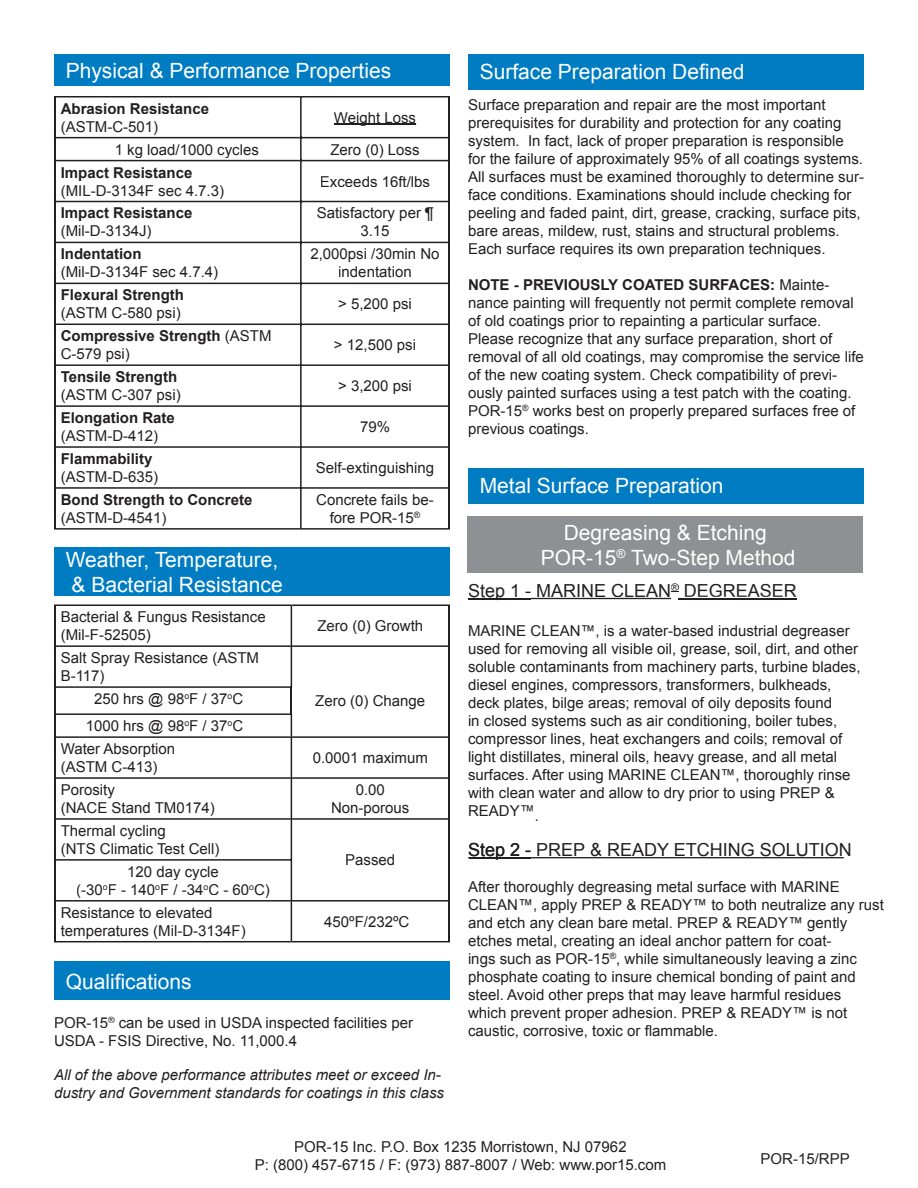
<style>
.page{position:relative;width:918px;height:1188px;background:#fff}
.page>*{position:absolute;margin:0;border:0;box-sizing:border-box;transform-origin:0 0}
.t1{font:21px/25.2px "Arial";color:#fff}
.t2{font:18px "Arial";color:#231f20}
.t3{font:15px/18px "Arial";color:#231f20}
.t4{font:700 15px/18px "Arial";color:#231f20}
.t5{font:italic 15px/18px "Arial";color:#231f20}
.t6{font:15px "Arial";color:#231f20}
.s1{font-weight:400}
.s2{font-style:inherit}
.s3{font-weight:700}
</style>
<div class="page">
<div style="left:468px;top:468px;width:396px;height:35px;background:#007cc2"></div>
<div style="left:54px;top:54px;width:396px;height:32px;background:#007cc2"></div>
<svg style="left:54px;top:96px;width:396px;height:434px"></svg>
<hr style="left:334px;top:124px;width:82px;height:1px;background:#231f20">
<svg style="left:54px;top:605px;width:396px;height:337px"></svg>
<div style="left:54px;top:548px;width:396px;height:48px;background:#007cc2"></div>
<div style="left:54px;top:962px;width:396px;height:38px;background:#007cc2"></div>
<hr style="left:531px;top:598px;width:140px;height:1px;background:#231f20">
<hr style="left:679px;top:598px;width:118px;height:1px;background:#231f20">
<hr style="left:530px;top:857px;width:314px;height:1px;background:#231f20">
<hr style="left:469px;top:598px;width:62px;height:1px;background:#231f20">
<hr style="left:469px;top:857px;width:61px;height:1px;background:#231f20">
<div style="left:467px;top:517px;width:396px;height:56px;background:#8e9093"></div>
<div style="left:468px;top:54px;width:396px;height:35px;background:#007cc2"></div>
<h1 class="t1" style="left:66px;top:58px;width:327px">Physical &amp; Performance Properties</h1>
<p class="t4" style="left:61px;top:100px;width:150px">Abrasion Resistance</p>
<p class="t3" style="left:61px;top:118px;width:99px">(ASTM-C-501)</p>
<p class="t3" style="left:334px;top:109px;width:84px">Weight Loss</p>
<p class="t3" style="left:115px;top:140px;width:146px">1 kg load/1000 cycles</p>
<p class="t3" style="left:330px;top:140px;width:91px">Zero (0) Loss</p>
<p class="t4" style="left:61px;top:164px;width:133px">Impact Resistance</p>
<p class="t3" style="left:61px;top:181px;width:165px">(MIL-D-3134F sec 4.7.3)</p>
<p class="t3" style="left:320px;top:172px;width:112px">Exceeds 16ft/lbs</p>
<p class="t4" style="left:61px;top:205px;width:133px">Impact Resistance</p>
<p class="t3" style="left:61px;top:222px;width:92px">(Mil-D-3134J)</p>
<p class="t4" style="left:61px;top:246px;width:82px">Indentation</p>
<p class="t3" style="left:61px;top:263px;width:159px">(Mil-D-3134F sec 4.7.4)</p>
<p class="t4" style="left:61px;top:287px;width:125px">Flexural Strength</p>
<p class="t3" style="left:61px;top:304px;width:122px">(ASTM C-580 psi)</p>
<p class="t3" style="left:317px;top:204px;width:118px;text-align:center">Satisfactory per ¶<br>3.15</p>
<p class="t3" style="left:310px;top:245px;width:131px;text-align:center">2,000psi /30min No indentation</p>
<p class="t3" style="left:338px;top:295px;width:75px">&gt; 5,200 psi</p>
<p class="t4" style="left:61px;top:327px;width:212px">Compressive Strength <span class="s1">(ASTM<br>C-579 psi)</span></p>
<p class="t3" style="left:334px;top:336px;width:84px">&gt; 12,500 psi</p>
<p class="t4" style="left:61px;top:368px;width:118px">Tensile Strength</p>
<p class="t3" style="left:61px;top:386px;width:122px">(ASTM C-307 psi)</p>
<p class="t3" style="left:338px;top:377px;width:75px">&gt; 3,200 psi</p>
<p class="t4" style="left:61px;top:409px;width:116px">Elongation Rate</p>
<p class="t3" style="left:61px;top:427px;width:99px">(ASTM-D-412)</p>
<p class="t4" style="left:61px;top:450px;width:93px">Flammability</p>
<p class="t3" style="left:61px;top:468px;width:99px">(ASTM-D-635)</p>
<p class="t4" style="left:61px;top:491px;width:193px">Bond Strength to Concrete</p>
<p class="t3" style="left:61px;top:509px;width:107px">(ASTM-D-4541)</p>
<h1 class="t1" style="left:66px;top:547px;width:219px">Weather, Temperature, &amp; Bacterial Resistance</h1>
<p class="t3" style="left:360px;top:418px;width:32px">79%</p>
<p class="t3" style="left:316px;top:459px;width:120px">Self-extinguishing</p>
<p class="t3" style="left:316px;top:491px;width:119px;text-align:center">Concrete fails be&shy;fore POR-15<sup>®</sup></p>
<p class="t3" style="left:61px;top:608px;width:207px">Bacterial &amp; Fungus Resistance (Mil-F-52505)</p>
<p class="t3" style="left:317px;top:617px;width:107px">Zero (0) Growth</p>
<p class="t3" style="left:61px;top:649px;width:200px">Salt Spray Resistance (ASTM<br>B-117)</p>
<p class="t3" style="left:94px;top:690px;width:151px">250 hrs @ 98<sup>o</sup>F / 37<sup>o</sup>C</p>
<p class="t3" style="left:315px;top:692px;width:112px">Zero (0) Change</p>
<p class="t3" style="left:61px;top:715px;width:184px;line-height:23px;text-indent:25px">1000 hrs @ 98<sup>o</sup>F / 37<sup>o</sup>C<br>Water Absorption</p>
<p class="t3" style="left:61px;top:758px;width:98px">(ASTM C-413)</p>
<p class="t3" style="left:313px;top:749px;width:117px">0.0001 maximum</p>
<p class="t3" style="left:61px;top:781px;width:155px">Porosity<br>(NACE Stand TM0174)</p>
<p class="t3" style="left:331px;top:781px;width:80px;text-align:center">0.00<br>Non-porous</p>
<p class="t3" style="left:61px;top:822px;width:160px">Thermal cycling<br>(NTS Climatic Test Cell)</p>
<p class="t3" style="left:345px;top:851px;width:52px">Passed</p>
<p class="t3" style="left:76px;top:863px;width:195px;text-align:center">120 day cycle<br>(-30<sup>o</sup>F - 140<sup>o</sup>F / -34<sup>o</sup>C - 60<sup>o</sup>C)</p>
<p class="t3" style="left:61px;top:904px;width:187px">Resistance to elevated temperatures (Mil-D-3134F)</p>
<p class="t6" style="left:324px;top:912px;width:87px">450ºF/232º<span class="s2">C</span></p>
<h1 class="t1" style="left:66px;top:969px;width:128px">Qualifications</h1>
<p class="t3" style="left:54px;top:1014px;width:361px">POR-15<sup>®</sup> can be used in USDA inspected facilities per<br>USDA - FSIS Directive, No. 11,000.4</p>
<p class="t5" style="left:54px;top:1066px;width:392px">All of the above performance attributes meet or exceed In&shy;dustry and Government standards for coatings in this class</p>
<h1 class="t1" style="left:480px;top:60px;width:266px">Surface Preparation Defined</h1>
<p class="t3" style="left:468px;top:96px;width:398px">Surface preparation and repair are the most important prerequisites for durability and protection for any coating system. In fact, lack of proper preparation is responsible for the failure of approximately 95% of all coatings systems.<br>All surfaces must be examined thoroughly to determine sur&shy;face conditions. Examinations should include checking for peeling and faded paint, dirt, grease, cracking, surface pits, bare areas, mildew, rust, stains and structural problems.<br>Each surface requires its own preparation techniques.</p>
<p class="t3" style="left:468px;top:276px;width:397px"><span class="s3">NOTE - PREVIOUSLY COATED SURFACES:</span> Mainte&shy;nance painting will frequently not permit complete removal of old coatings prior to repainting a particular surface.<br>Please recognize that any surface preparation, short of removal of all old coatings, may compromise the service life of the new coating system. Check compatibility of previ&shy;ously painted surfaces using a test patch with the coating.<br>POR-15<sup>®</sup> works best on properly prepared surfaces free of previous coatings.</p>
<h1 class="t1" style="left:480px;top:474px;width:245px">Metal Surface Preparation</h1>
<h1 class="t1" style="left:541px;top:520px;width:256px;text-align:center">Degreasing &amp; Etching<br>POR-15<sup>®</sup> Two-Step Method</h1>
<p class="t2" style="left:468px;top:578px;width:330px">Step 1 - MARINE CLEAN<sup>®</sup> DEGREASER</p>
<p class="t3" style="left:468px;top:622px;width:394px">MARINE CLEAN<span class="s2">™</span>, is a water-based industrial degreaser used for removing all visible oil, grease, soil, dirt, and other soluble contaminants from machinery parts, turbine blades, diesel engines, compressors, transformers, bulkheads, deck plates, bilge areas; removal of oily deposits found<br>in closed systems such as air conditioning, boiler tubes, compressor lines, heat exchangers and coils; removal of light distillates, mineral oils, heavy grease, and all metal surfaces. After using MARINE CLEAN<span class="s2">™</span>, thoroughly rinse with clean water and allow to dry prior to using <span class="s2">PREP &amp; READY™</span>.</p>
<p class="t2" style="left:468px;top:838px;width:385px">Step 2 - <span class="s2">PREP &amp; READY</span> ETCHING SOLUTION</p>
<p class="t3" style="left:468px;top:878px;width:417px">After thoroughly degreasing metal surface with MARINE CLEAN<span class="s2">™</span>, apply <span class="s2">PREP &amp; READY™</span> to both neutralize any rust and etch any clean bare metal. <span class="s2">PREP &amp; READY™</span> gently etches metal, creating an ideal anchor pattern for coat-<br>ings such as POR-15<sup>®</sup>, while simultaneously leaving a zinc phosphate coating to insure chemical bonding of paint and steel. Avoid other preps that may leave harmful residues<br>which prevent proper adhesion. <span class="s2">PREP &amp; READY™</span> is not caustic, corrosive, toxic or flammable.</p>
<p class="t3" style="left:255px;top:1138px;width:413px;text-align:center">POR-15 Inc. P.O. Box 1235 Morristown, NJ 07962<br>P: (800) 457-6715 / F: (973) 887-8007 / Web: www.por15.com</p>
<p class="t3" style="left:760px;top:1150px;width:91px">POR-15/RPP</p>
</div>
